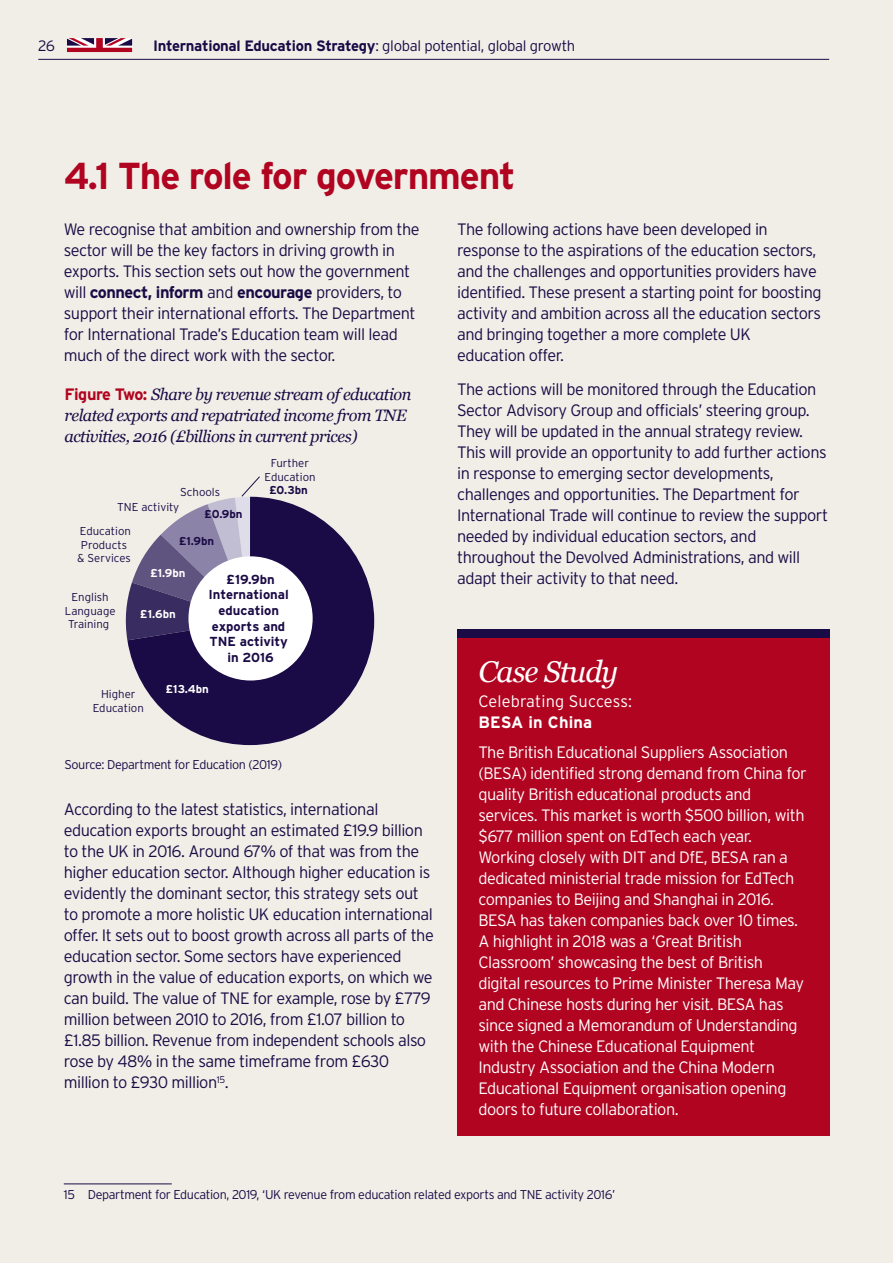
<style>
.page{position:relative;width:893px;height:1263px;background:#f1eee7}
.page>*{position:absolute;margin:0;border:0;box-sizing:border-box;transform-origin:0 0}
.H2_SPAN{font:700 37.5px "Interstate";letter-spacing:-.03em;color:#b00420}
.Case_Study_H1{font:italic 30px "Georgia";letter-spacing:-.03em;color:#fff}
.Body_Copy_11pt{font:300 16.5px/21px "Interstate";letter-spacing:-.03em;color:#1a0b46}
.Case_Study_Body_Wh{font:300 16.5px/21px "Interstate";letter-spacing:-.03em;color:#fff}
.Body_Copy_11pt-2{font:italic 16.5px/21px "Georgia";letter-spacing:-.03em;color:#1a0b46}
.Case_Study_H2{font:300 16.5px/21px "Interstate";letter-spacing:.01em;color:#fff}
.t1{font:700 15px "Interstate";letter-spacing:-.02em;color:#1a0b46}
.t2{font:300 15px "Interstate";color:#1a0b46}
.t3{font:700 13.05px/15.6px "Interstate";color:#1a0b46;text-align:center}
.Footnote_text{font:300 12.75px "Interstate";letter-spacing:-.03em;color:#1a0b46}
.t4{font:300 11.4px/13.6px "Interstate";color:#1a0b46;text-align:center}
.t5{font:700 11.4px "Interstate";color:#fff}
.t6{font:700 11.4px "Interstate";color:#1a0b46}
.s1{font-weight:300}
.s2{font-weight:700}
.s3{font-family:"Interstate";font-weight:700;font-style:normal;color:#b00420}
</style>
<div class="page">
<svg style="left:67px;top:38px;width:65px;height:14px"></svg>
<hr style="left:38px;top:59px;width:791px;height:1px;background:#1a0b46">
<hr style="left:64px;top:1183px;width:108px;height:1px;background:#1a0b46">
<svg style="left:127px;top:497px;width:247px;height:248px;fill:#1a0b46"></svg>
<div style="left:188px;top:556px;width:125px;height:124px;background:#fff;border-radius:50%"></div>
<svg style="left:125px;top:476px;width:136px;height:164px"></svg>
<div style="left:457px;top:638px;width:372px;height:498px;background:#b00420"></div>
<div style="left:457px;top:629px;width:372px;height:9px;background:#1a0b46"></div>
<p class="t2" style="left:38px;top:37px;width:18px">26</p>
<p class="t1" style="left:153px;top:37px;width:424px">International Education Strategy<span class="s1">: global potential, global growth</span></p>
<p class="H2_SPAN" style="left:64px;top:154px;width:453px">4.1 The role for government</p>
<p class="Body_Copy_11pt" style="left:64px;top:219px;width:357px">We recognise that ambition and ownership from the sector will be the key factors in driving growth in exports. This section sets out how the government will <span class="s2">connect, inform</span> and <span class="s2">encourage</span> providers, to support their international efforts. The Department for International Trade’s Education team will lead much of the direct work with the sector.</p>
<p class="Body_Copy_11pt-2" style="left:64px;top:383px;width:348px"><span class="s3">Figure Two:</span> Share by revenue stream of education related exports and repatriated income from TNE activities, 2016 (£billions in current prices)</p>
<p class="Body_Copy_11pt" style="left:457px;top:219px;width:366px">The following actions have been developed in response to the aspirations of the education sectors, and the challenges and opportunities providers have identified. These present a starting point for boosting activity and ambition across all the education sectors and bringing together a more complete UK education offer.</p>
<p class="Body_Copy_11pt" style="left:457px;top:378px;width:373px">The actions will be monitored through the Education Sector Advisory Group and officials’ steering group.<br>They will be updated in the annual strategy review.<br>This will provide an opportunity to add further actions in response to emerging sector developments, challenges and opportunities. The Department for International Trade will continue to review the support needed by individual education sectors, and throughout the Devolved Administrations, and will adapt their activity to that need.</p>
<p class="t4" style="left:265px;top:456px;width:53px">Further<br>Education</p>
<p class="t4" style="left:180px;top:485px;width:42px">Schools</p>
<p class="t6" style="left:269px;top:483px;width:40px">£0.3bn</p>
<p class="t4" style="left:80px;top:496px;width:101px;line-height:23.4px;text-align:left;text-indent:37px">TNE activity<br>Education</p>
<p class="t4" style="left:77px;top:538px;width:55px">Products &amp; Services</p>
<p class="t6" style="left:204px;top:507px;width:40px">£0.9bn</p>
<p class="t6" style="left:179px;top:534px;width:37px">£1.9bn</p>
<p class="t5" style="left:150px;top:566px;width:37px">£1.9bn</p>
<p class="t5" style="left:140px;top:607px;width:38px">£1.6bn</p>
<p class="t3" style="left:209px;top:571px;width:82px">£19.9bn<br>International education exports and<br>TNE activity in 2016</p>
<p class="t4" style="left:65px;top:590px;width:52px">English<br>Language<br>Training</p>
<p class="Case_Study_H1" style="left:478px;top:650px;width:141px">Case Study</p>
<p class="Case_Study_H2" style="left:478px;top:691px;width:155px">Celebrating Success:<br><span class="s2">BESA in China</span></p>
<p class="Case_Study_Body_Wh" style="left:478px;top:741px;width:330px">The British Educational Suppliers Association (BESA) identified strong demand from China for quality British educational products and services. This market is worth $500 billion, with $677 million spent on EdTech each year.<br>Working closely with DIT and DfE, BESA ran a dedicated ministerial trade mission for EdTech companies to Beijing and Shanghai in 2016.<br>BESA has taken companies back over 10 times.<br>A highlight in 2018 was a ‘Great British Classroom’ showcasing the best of British digital resources to Prime Minister Theresa May and Chinese hosts during her visit. BESA has since signed a Memorandum of Understanding with the Chinese Educational Equipment Industry Association and the China Modern Educational Equipment organisation opening doors to future collaboration.</p>
<p class="t5" style="left:165px;top:682px;width:45px">£13.4bn</p>
<p class="t4" style="left:93px;top:687px;width:53px">Higher<br>Education</p>
<p class="Footnote_text" style="left:64px;top:758px;width:219px">Source: Department for Education (2019)</p>
<p class="Body_Copy_11pt" style="left:64px;top:798px;width:372px">According to the latest statistics, international education exports brought an estimated £19.9 billion to the UK in 2016. Around 67% of that was from the higher education sector. Although higher education is evidently the dominant sector, this strategy sets out to promote a more holistic UK education international offer. It sets out to boost growth across all parts of the education sector. Some sectors have experienced growth in the value of education exports, on which we can build. The value of TNE for example, rose by £779 million between 2010 to 2016, from £1.07 billion to £1.85 billion. Revenue from independent schools also rose by 48% in the same timeframe from £630 million to £930 million<sup>15</sup>.</p>
<p class="Footnote_text" style="left:64px;top:1187px;width:553px">15 Department for Education, 2019, ‘UK revenue from education related exports and TNE activity 2016’</p>
</div>
